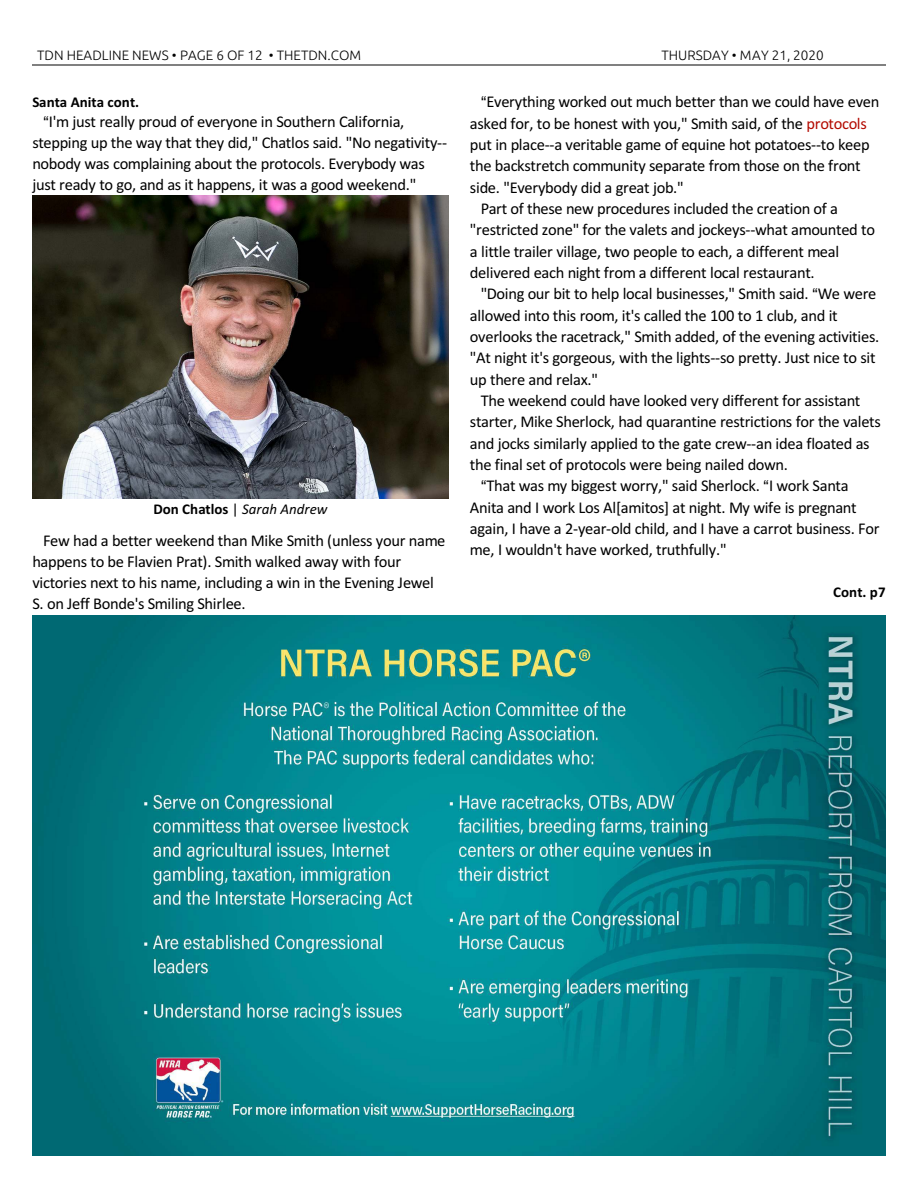
<style>
.page{position:relative;width:918px;height:1188px;background:#fff}
.page>*{position:absolute;margin:0;border:0;box-sizing:border-box;transform-origin:0 0}
.t1{font:16.5px/21px "Calibri";letter-spacing:-.02em;color:#000}
.t2{font:italic 15px "Calibri";color:#000}
.t3{font:700 15px "Calibri";color:#000}
.t4{font:300 13.5px "Ubuntu";color:#000}
.s1{font-weight:700;font-style:normal}
.s2{font-style:normal}
.s3{color:#b30a00}
</style>
<div class="page">
<hr style="left:32px;top:64px;width:853px;height:1px;background:#808080">
<img style="left:32px;top:616px;width:854px;height:540px">
<img style="left:33px;top:196px;width:416px;height:302px">
<p class="t4" style="left:37px;top:49px;width:325px">TDN HEADLINE NEWS • PAGE 6 OF 12 • THETDN.COM</p>
<p class="t4" style="left:662px;top:49px;width:164px">THURSDAY • MAY 21, 2020</p>
<p class="t3" style="left:32px;top:95px;width:108px">Santa Anita cont.</p>
<p class="t1" style="left:32px;top:112px;width:416px;text-indent:16px">I'm just really proud of everyone in Southern California, stepping up the way that they did," Chatlos said. "No negativity-- nobody was complaining about the protocols. Everybody was just ready to go, and as it happens, it was a good weekend."</p>
<p class="t2" style="left:153px;top:503px;width:176px"><span class="s1">Don Chatlos</span> <span class="s2">|</span> Sarah Andrew</p>
<p class="t1" style="left:32px;top:532px;width:415px;text-indent:11px">Few had a better weekend than Mike Smith (unless your name happens to be Flavien Prat). Smith walked away with four victories next to his name, including a win in the Evening Jewel S. on Jeff Bonde's Smiling Shirlee.</p>
<p class="t1" style="left:486px;top:93px;width:395px">Everything worked out much better than we could have even</p>
<p class="t1" style="left:470px;top:114px;width:399px">asked for, to be honest with you," Smith said, of the <span class="s3">protocols</span></p>
<p class="t1" style="left:470px;top:135px;width:401px">put in place--a veritable game of equine hot potatoes--to keep</p>
<p class="t1" style="left:470px;top:157px;width:392px">the backstretch community separate from those on the front</p>
<p class="t1" style="left:470px;top:178px;width:215px">side. "Everybody did a great job."</p>
<p class="t1" style="left:481px;top:199px;width:359px">Part of these new procedures included the creation of a</p>
<p class="t1" style="left:470px;top:221px;width:407px">"restricted zone" for the valets and jockeys--what amounted to</p>
<p class="t1" style="left:470px;top:242px;width:371px">a little trailer village, two people to each, a different meal</p>
<p class="t1" style="left:470px;top:263px;width:346px">delivered each night from a different local restaurant.</p>
<p class="t1" style="left:481px;top:285px;width:397px">"Doing our bit to help local businesses," Smith said. We were</p>
<p class="t1" style="left:470px;top:306px;width:369px">allowed into this room, it's called the 100 to 1 club, and it</p>
<p class="t1" style="left:470px;top:327px;width:411px">overlooks the racetrack," Smith added, of the evening activities.</p>
<p class="t1" style="left:470px;top:349px;width:407px">"At night it's gorgeous, with the lights--so pretty. Just nice to sit</p>
<p class="t1" style="left:470px;top:370px;width:130px">up there and relax."</p>
<p class="t1" style="left:481px;top:391px;width:381px">The weekend could have looked very different for assistant</p>
<p class="t1" style="left:470px;top:413px;width:412px">starter, Mike Sherlock, had quarantine restrictions for the valets</p>
<p class="t1" style="left:470px;top:434px;width:401px">and jocks similarly applied to the gate crew--an idea floated as</p>
<p class="t1" style="left:470px;top:455px;width:320px">the final set of protocols were being nailed down.</p>
<p class="t1" style="left:486px;top:477px;width:364px">That was my biggest worry," said Sherlock. I work Santa</p>
<p class="t1" style="left:470px;top:498px;width:388px">Anita and I work Los Al[amitos] at night. My wife is pregnant</p>
<p class="t1" style="left:470px;top:519px;width:411px">again, I have a 2-year-old child, and I have a carrot business. For</p>
<p class="t1" style="left:470px;top:541px;width:258px">me, I wouldn't have worked, truthfully."</p>
<p class="t3" style="left:833px;top:586px;width:54px">Cont. p7</p>
</div>
